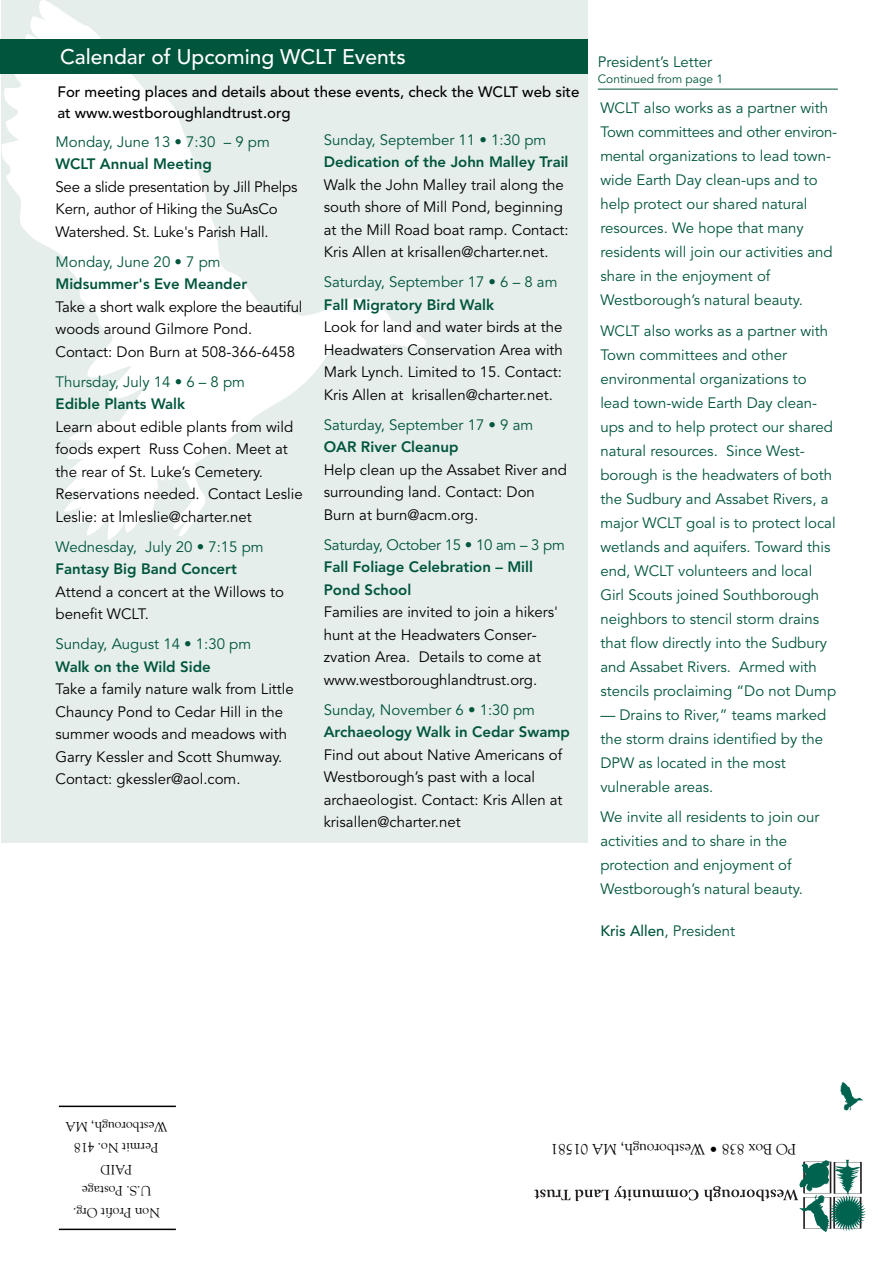
<style>
.page{position:relative;width:893px;height:1263px;background:#fff}
.page>*{position:absolute;margin:0;border:0;box-sizing:border-box;transform-origin:0 0}
.t1{font:500 21px "Avenir";color:#fff}
.t2{font:15px/24px "Avenir";color:#00553d}
.t3{font:15px/22.5px "Avenir";color:#000}
.t4{font:800 15px/22.5px "Avenir";color:#00553d}
.t5{font:500 15px/21px "Avenir";color:#000}
.t6{font:15px "Goudy";color:#000}
.t7{font:13.5px/21.5px "Goudy";color:#000;text-align:center}
.t8{font:12px "Avenir";color:#00553d}
.s1{font-weight:500}
</style>
<div class="page">
<div style="left:2px;top:0;width:586px;height:843px;background:#e6eeec"></div>
<svg style="left:2px;top:0;width:424px;height:540px"></svg>
<svg style="left:534px;top:1186px;width:164px;height:15px"></svg>
<svg style="left:704px;top:1160px;width:162px;height:72px"></svg>
<hr style="left:59px;top:1228px;width:117px;height:2px;background:#000">
<hr style="left:59px;top:1105px;width:117px;height:2px;background:#000">
<div style="left:0;top:39px;width:587px;height:35px;background:#00553d"></div>
<hr style="left:598px;top:89px;width:240px;height:1px;background:#00553d">
<svg style="left:840px;top:1082px;width:23px;height:29px"></svg>
<h1 class="t1" style="left:60px;top:48px;width:347px">Calendar of Upcoming WCLT Events</h1>
<p class="t5" style="left:57px;top:83px;width:524px">For meeting places and details about these events, check the WCLT web site at www.westboroughlandtrust.org</p>
<p class="t2" style="left:56px;top:131px;width:216px">Monday, June 13 • 7:30 – 9 pm</p>
<p class="t4" style="left:56px;top:154px;width:158px">WCLT Annual Meeting</p>
<p class="t3" style="left:56px;top:177px;width:243px">See a slide presentation by Jill Phelps<br>Kern, author of Hiking the SuAsCo<br>Watershed. St. Luke's Parish Hall.</p>
<p class="t2" style="left:56px;top:251px;width:167px">Monday, June 20 • 7 pm</p>
<p class="t4" style="left:56px;top:274px;width:193px">Midsummer's Eve Meander</p>
<p class="t3" style="left:56px;top:297px;width:248px">Take a short walk explore the beautiful woods around Gilmore Pond.<br>Contact: Don Burn at 508-366-6458</p>
<p class="t2" style="left:56px;top:371px;width:191px">Thursday, July 14 • 6 – 8 pm</p>
<p class="t4" style="left:56px;top:394px;width:131px">Edible Plants Walk</p>
<p class="t3" style="left:56px;top:417px;width:249px">Learn about edible plants from wild foods expert Russ Cohen. Meet at the rear of St. Luke’s Cemetery.<br>Reservations needed. Contact Leslie Leslie: at lmleslie@charter.net</p>
<p class="t2" style="left:56px;top:536px;width:210px">Wednesday, July 20 • 7:15 pm</p>
<p class="t4" style="left:56px;top:559px;width:183px">Fantasy Big Band Concert</p>
<p class="t3" style="left:56px;top:582px;width:230px">Attend a concert at the Willows to benefit WCLT.</p>
<p class="t2" style="left:56px;top:633px;width:197px">Sunday, August 14 • 1:30 pm</p>
<p class="t4" style="left:56px;top:657px;width:157px">Walk on the Wild Side</p>
<p class="t3" style="left:56px;top:679px;width:240px">Take a family nature walk from Little<br>Chauncy Pond to Cedar Hill in the summer woods and meadows with<br>Garry Kessler and Scott Shumway.<br>Contact: gkessler@aol.com.</p>
<p class="t2" style="left:324px;top:129px;width:224px">Sunday, September 11 • 1:30 pm</p>
<p class="t4" style="left:324px;top:152px;width:246px">Dedication of the John Malley Trail</p>
<p class="t3" style="left:324px;top:174px;width:246px">Walk the John Malley trail along the south shore of Mill Pond, beginning at the Mill Road boat ramp. Contact:<br>Kris Allen at krisallen@charter.net.</p>
<p class="t2" style="left:324px;top:271px;width:235px">Saturday, September 17 • 6 – 8 am</p>
<p class="t4" style="left:324px;top:294px;width:172px">Fall Migratory Bird Walk</p>
<p class="t3" style="left:324px;top:317px;width:241px;text-align:justify">Look for land and water birds at the Headwaters Conservation Area with Mark Lynch. Limited to 15. Contact:<br>Kris Allen at krisallen@charter.net.</p>
<p class="t2" style="left:324px;top:414px;width:211px">Saturday, September 17 • 9 am</p>
<p class="t4" style="left:324px;top:437px;width:136px">OAR River Cleanup</p>
<p class="t3" style="left:324px;top:459px;width:245px">Help clean up the Assabet River and surrounding land. Contact: Don<br>Burn at burn@acm.org.</p>
<p class="t2" style="left:324px;top:534px;width:243px">Saturday, October 15 • 10 am – 3 pm</p>
<p class="t4" style="left:324px;top:557px;width:211px">Fall Foliage Celebration – Mill<br>Pond School</p>
<p class="t3" style="left:324px;top:602px;width:236px">Families are invited to join a hikers' hunt at the Headwaters Conser&shy;zvation Area. Details to come at www.westboroughlandtrust.org.</p>
<p class="t2" style="left:324px;top:699px;width:213px">Sunday, November 6 • 1:30 pm</p>
<p class="t4" style="left:324px;top:722px;width:248px">Archaeology Walk in Cedar Swamp</p>
<p class="t3" style="left:324px;top:744px;width:240px">Find out about Native Americans of<br>Westborough’s past with a local archaeologist. Contact: Kris Allen at krisallen@charter.net</p>
<p class="t2" style="left:598px;top:51px;width:116px">President’s Letter</p>
<p class="t8" style="left:598px;top:74px;width:127px">Continued from page 1</p>
<p class="t2" style="left:600px;top:97px;width:238px">WCLT also works as a partner with<br>Town committees and other environ&shy;mental organizations to lead town&shy;wide Earth Day clean-ups and to help protect our shared natural resources. We hope that many residents will join our activities and share in the enjoyment of<br>Westborough’s natural beauty.</p>
<p class="t2" style="left:600px;top:320px;width:237px">WCLT also works as a partner with<br>Town committees and other environmental organizations to lead town-wide Earth Day clean&shy;ups and to help protect our shared natural resources. Since West&shy;borough is the headwaters of both the Sudbury and Assabet Rivers, a major WCLT goal is to protect local wetlands and aquifers. Toward this end, WCLT volunteers and local<br>Girl Scouts joined Southborough neighbors to stencil storm drains that flow directly into the Sudbury and Assabet Rivers. Armed with stencils proclaiming “Do not Dump</p>
<p class="t2" style="left:600px;top:704px;width:228px">— Drains to River,” teams marked the storm drains identified by the<br>DPW as located in the most vulnerable areas.</p>
<p class="t2" style="left:600px;top:806px;width:221px">We invite all residents to join our activities and to share in the protection and enjoyment of<br>Westborough’s natural beauty.</p>
<p class="t2" style="left:600px;top:920px;width:136px"><span class="s1">Kris Allen</span>, President</p>
<p class="t7" style="left:167px;top:1223px;width:103px;rotate:-180deg">Non Profit Org.<br>U.S. Postage<br>PAID<br>Permit No. 418<br>Westborough, MA</p>
<p class="t6" style="left:796px;top:1157px;width:247px;rotate:-180deg">PO Box 838 • Westborough, MA 01581</p>
</div>
